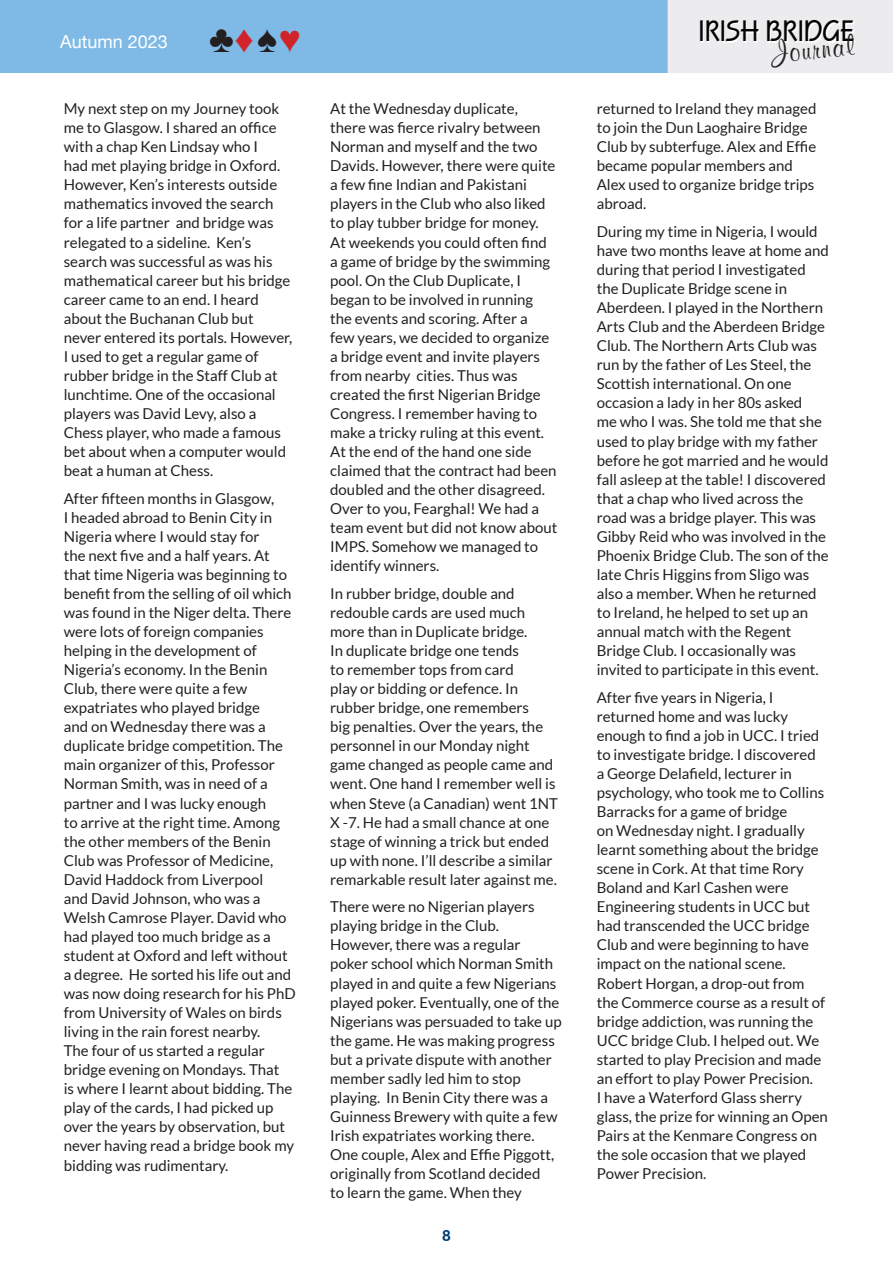
<style>
.page{position:relative;width:893px;height:1263px;background:#fff}
.page>*{position:absolute;margin:0;border:0;box-sizing:border-box;transform-origin:0 0}
.t1{font:700 30.6px "Squire D";color:#040503}
.t2{font:700 30.6px "Murray Hill BT";color:#231f20}
.t3{font:18px "Helvetica Neue";color:#fff}
.t4{font:15px/19px "Lato";color:#231f20}
.t5{font:800 15px "Lato";color:#003d74}
.s1{font-family:"Andale Mono";font-size:38.1px;color:#231f20}
.s2{font-family:"Andale Mono";font-size:38.1px;color:#d1232a}
</style>
<div class="page">
<div style="left:0;top:0;width:892px;height:73px;background:#7fb9e5"></div>
<div style="left:668px;top:0;width:225px;height:73px;background:#ececee"></div>
<div style="left:702px;top:22px;width:153px;height:21px;background:linear-gradient(to right,#f2f2f4,#f3f3f4)"></div>
<p class="t3" style="left:60px;top:28px;width:243px">Autumn 2023 <span class="s1">♣</span><span class="s2">♦</span><span class="s1">♠</span><span class="s2">♥</span></p>
<p class="t4" style="left:64px;top:99px;width:230px">My next step on my Journey took me to Glasgow. I shared an office with a chap Ken Lindsay who I<br>had met playing bridge in Oxford.<br>However, Ken’s interests outside mathematics invoved the search for a life partner and bridge was relegated to a sideline. Ken’s search was successful as was his mathematical career but his bridge career came to an end. I heard about the Buchanan Club but never entered its portals. However,<br>I used to get a regular game of rubber bridge in the Staff Club at lunchtime. One of the occasional players was David Levy, also a<br>Chess player, who made a famous bet about when a computer would beat a human at Chess.</p>
<p class="t4" style="left:64px;top:489px;width:233px">After fifteen months in Glasgow,<br>I headed abroad to Benin City in<br>Nigeria where I would stay for<br>the next five and a half years. At that time Nigeria was beginning to benefit from the selling of oil which was found in the Niger delta. There were lots of foreign companies helping in the development of<br>Nigeria’s economy. In the Benin<br>Club, there were quite a few expatriates who played bridge<br>and on Wednesday there was a duplicate bridge competition. The main organizer of this, Professor<br>Norman Smith, was in need of a partner and I was lucky enough<br>to arrive at the right time. Among the other members of the Benin<br>Club was Professor of Medicine,<br>David Haddock from Liverpool<br>and David Johnson, who was a<br>Welsh Camrose Player. David who had played too much bridge as a student at Oxford and left without a degree. He sorted his life out and was now doing research for his PhD from University of Wales on birds living in the rain forest nearby.<br>The four of us started a regular bridge evening on Mondays. That<br>is where I learnt about bidding. The play of the cards, I had picked up over the years by observation, but never having read a bridge book my bidding was rudimentary.</p>
<p class="t4" style="left:330px;top:99px;width:229px">At the Wednesday duplicate,<br>there was fierce rivalry between<br>Norman and myself and the two<br>Davids. However, there were quite a few fine Indian and Pakistani players in the Club who also liked to play tubber bridge for money.<br>At weekends you could often find a game of bridge by the swimming pool. On the Club Duplicate, I began to be involved in running the events and scoring. After a<br>few years, we decided to organize a bridge event and invite players from nearby cities. Thus was created the first Nigerian Bridge<br>Congress. I remember having to make a tricky ruling at this event.<br>At the end of the hand one side claimed that the contract had been doubled and the other disagreed.<br>Over to you, Fearghal! We had a team event but did not know about<br>IMPS. Somehow we managed to identify winners.</p>
<p class="t4" style="left:330px;top:584px;width:229px">In rubber bridge, double and redouble cards are used much more than in Duplicate bridge.<br>In duplicate bridge one tends<br>to remember tops from card<br>play or bidding or defence. In rubber bridge, one remembers<br>big penalties. Over the years, the personnel in our Monday night game changed as people came and went. One hand I remember well is when Steve (a Canadian) went 1NT<br>X -7. He had a small chance at one stage of winning a trick but ended up with none. I’ll describe a similar remarkable result later against me.</p>
<p class="t4" style="left:330px;top:897px;width:233px">There were no Nigerian players playing bridge in the Club.<br>However, there was a regular poker school which Norman Smith played in and quite a few Nigerians played poker. Eventually, one of the<br>Nigerians was persuaded to take up the game. He was making progress but a private dispute with another member sadly led him to stop playing. In Benin City there was a<br>Guinness Brewery with quite a few<br>Irish expatriates working there.<br>One couple, Alex and Effie Piggott, originally from Scotland decided<br>to learn the game. When they</p>
<p class="t5" style="left:442px;top:1224px;width:10px">8</p>
<h1 class="t1" style="left:699px;top:14px;width:157px">IRISH BRIDGE</h1>
<h1 class="t2" style="left:769px;top:34px;width:84px;rotate:-6deg">Journal</h1>
<p class="t4" style="left:597px;top:99px;width:221px">returned to Ireland they managed to join the Dun Laoghaire Bridge<br>Club by subterfuge. Alex and Effie became popular members and<br>Alex used to organize bridge trips abroad.</p>
<p class="t4" style="left:597px;top:222px;width:234px">During my time in Nigeria, I would have two months leave at home and during that period I investigated the Duplicate Bridge scene in<br>Aberdeen. I played in the Northern<br>Arts Club and the Aberdeen Bridge<br>Club. The Northern Arts Club was run by the father of Les Steel, the<br>Scottish international. On one occasion a lady in her 80s asked<br>me who I was. She told me that she used to play bridge with my father before he got married and he would fall asleep at the table! I discovered that a chap who lived across the road was a bridge player. This was<br>Gibby Reid who was involved in the<br>Phoenix Bridge Club. The son of the late Chris Higgins from Sligo was also a member. When he returned to Ireland, he helped to set up an annual match with the Regent<br>Bridge Club. I occasionally was invited to participate in this event.</p>
<p class="t4" style="left:597px;top:688px;width:233px">After five years in Nigeria, I returned home and was lucky enough to find a job in UCC. I tried to investigate bridge. I discovered<br>a George Delafield, lecturer in psychology, who took me to Collins<br>Barracks for a game of bridge<br>on Wednesday night. I gradually learnt something about the bridge scene in Cork. At that time Rory<br>Boland and Karl Cashen were<br>Engineering students in UCC but had transcended the UCC bridge<br>Club and were beginning to have impact on the national scene.<br>Robert Horgan, a drop-out from the Commerce course as a result of bridge addiction, was running the<br>UCC bridge Club. I helped out. We started to play Precision and made an effort to play Power Precision.<br>I have a Waterford Glass sherry glass, the prize for winning an Open<br>Pairs at the Kenmare Congress on the sole occasion that we played<br>Power Precision.</p>
</div>
